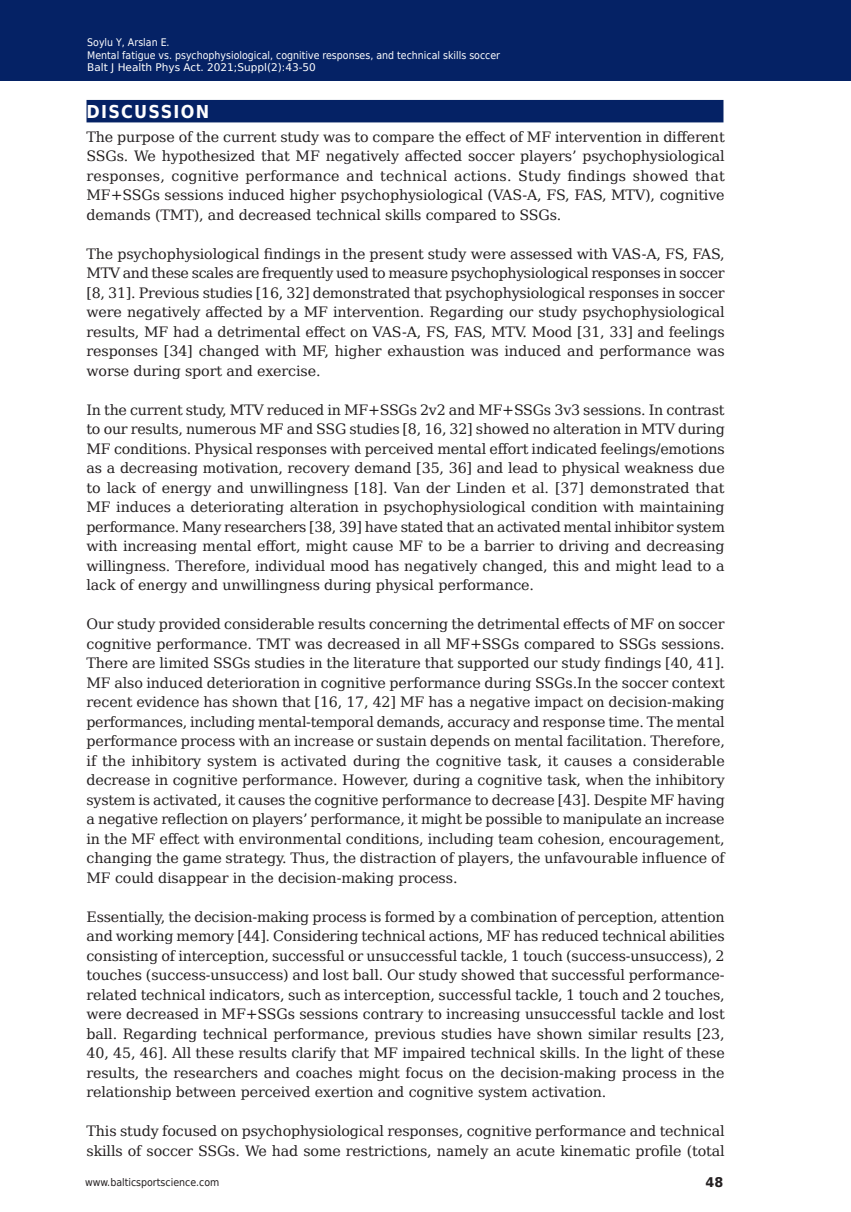
<style>
.page{position:relative;width:851px;height:1212px;background:#fff}
.page>*{position:absolute;margin:0;border:0;box-sizing:border-box;transform-origin:0 0}
.t1{font:700 17.85px "DejaVu Sans Condensed";letter-spacing:.07em;color:#fff}
.t2{font:14.25px/19.5px "DejaVu Serif";letter-spacing:-.01em;color:#231f20;text-align:justify}
.t3{font:700 13.35px "DejaVu Sans";color:#231f20;scale:.96 1}
.t4{font:10.5px/12.6px "DejaVu Sans Condensed";color:#fff}
.t5{font:10.5px "DejaVu Sans";color:#fff}
.t6{font:10.5px "DejaVu Sans Condensed";color:#231f20}
</style>
<div class="page">
<div style="left:0;top:0;width:850px;height:80px;background:#052265"></div>
<div style="left:86px;top:100px;width:637px;height:22px;background:#052265"></div>
<p class="t4" style="left:87px;top:35px;width:414px">Soylu Y, Arslan E.<br>Mental fatigue vs. psychophysiological, cognitive responses, and technical skills soccer</p>
<p class="t5" style="left:87px;top:59px;width:230px">Balt J Health Phys Act. 2021;Suppl(2):43-50</p>
<p class="t1" style="left:86px;top:97px;width:124px">DISCUSSION</p>
<p class="t2" style="left:86px;top:126px;width:639px">The purpose of the current study was to compare the effect of MF intervention in different SSGs. We hypothesized that MF negatively affected soccer players’ psychophysiological responses, cognitive performance and technical actions. Study findings showed that MF+SSGs sessions induced higher psychophysiological (VAS-A, FS, FAS, MTV), cognitive demands (TMT), and decreased technical skills compared to SSGs.</p>
<p class="t2" style="left:86px;top:243px;width:639px">The psychophysiological findings in the present study were assessed with VAS-A, FS, FAS, MTV and these scales are frequently used to measure psychophysiological responses in soccer [8, 31]. Previous studies [16, 32] demonstrated that psychophysiological responses in soccer were negatively affected by a MF intervention. Regarding our study psychophysiological results, MF had a detrimental effect on VAS-A, FS, FAS, MTV. Mood [31 , 33]</p>
<p class="t2" style="left:637px;top:321px;width:89px">and feelings</p>
<p class="t2" style="left:86px;top:340px;width:639px;text-indent:112px">changed with MF, higher exhaustion was induced and performance was worse during sport and exercise.</p>
<p class="t2" style="left:86px;top:399px;width:639px">In the current study, MTV reduced in MF+SSGs 2v2 and MF+SSGs 3v3 sessions. In contrast to our results, numerous MF and SSG studies [ 8, 1 6, 32] showed no alteration in MTV during MF conditions. Physical responses with perceived mental effort indicated feelings/emotions as a decreasing motivation, recovery demand [35, 36] and lead to physical weakness due to lack of energy and unwillingness [18]. Van der Linden et al. [37] demonstrated that MF induces a deteriorating alteration in psychophysiological condition with maintaining performance. Many researchers [38, 39] have stated that an activated mental inhibitor system with increasing mental effort, might cause MF to be a barrier to driving and decreasing willingness. Therefore, individual mood has negatively changed, this and might lead to a lack of energy and unwillingness during physical performance.</p>
<p class="t2" style="left:86px;top:613px;width:640px;text-align:left">Our study provided considerable results concerning the detrimental effects of MF on soccer cognitive performance. TMT was decreased in all MF+SSGs compared to SSGs sessions.<br>There are limited SSGs studies in the literature that supported our study findings [40 , 41].<br>MF also induced deterioration in cognitive performance during SSGs. In the soccer context recent evidence has shown that [1 6, 1 7, 42] MF has a negative impact on decision-making performances, including mental-temporal demands, accuracy and response time. The mental performance process with an increase or sustain depends on mental facilitation. Therefore, if the inhibitory system is activated during the cognitive task, it causes a considerable decrease in cognitive performance. However, during a cognitive task, when the inhibitory system is activated, it causes the cognitive performance to decrease [43].</p>
<p class="t2" style="left:86px;top:340px;width:85px">responses [34]</p>
<p class="t2" style="left:86px;top:788px;width:639px;text-indent:507px">Despite MF having a negative reflection on players’ performance, it might be possible to manipulate an increase in the MF effect with environmental conditions, including team cohesion, encouragement, changing the game strategy. Thus, the distraction of players, the unfavourable influence of MF could disappear in the decision-making process.</p>
<p class="t2" style="left:86px;top:905px;width:639px">Essentially, the decision-making process is formed by a combination of perception, attention and working memory [44].</p>
<p class="t2" style="left:86px;top:925px;width:639px;text-indent:187px">Considering technical actions, MF has reduced technical abilities consisting of interception, successful or unsuccessful tackle, 1 touch (success-unsuccess), 2 touches (success-unsuccess) and lost ball. Our study showed that successful performance&shy;related technical indicators, such as interception, successful tackle, 1 touch and 2 touches, were decreased in MF+SSGs sessions contrary to increasing unsuccessful tackle and lost ball. Regarding technical performance, previous studies have shown similar results [23, 40 , 45, 46]. All these results clarify that MF impaired technical skills. In the light of these results, the researchers and coaches might focus on the decision-making process in the relationship between perceived exertion and cognitive system activation.</p>
<p class="t2" style="left:86px;top:1120px;width:639px">This study focused on psychophysiological responses, cognitive performance and technical skills of soccer SSGs. We had some restrictions, namely an acute kinematic profile (total</p>
<p class="t6" style="left:85px;top:1174px;width:136px">www.balticsportscience.com</p>
<p class="t3" style="left:705px;top:1172px;width:20px">48</p>
</div>
